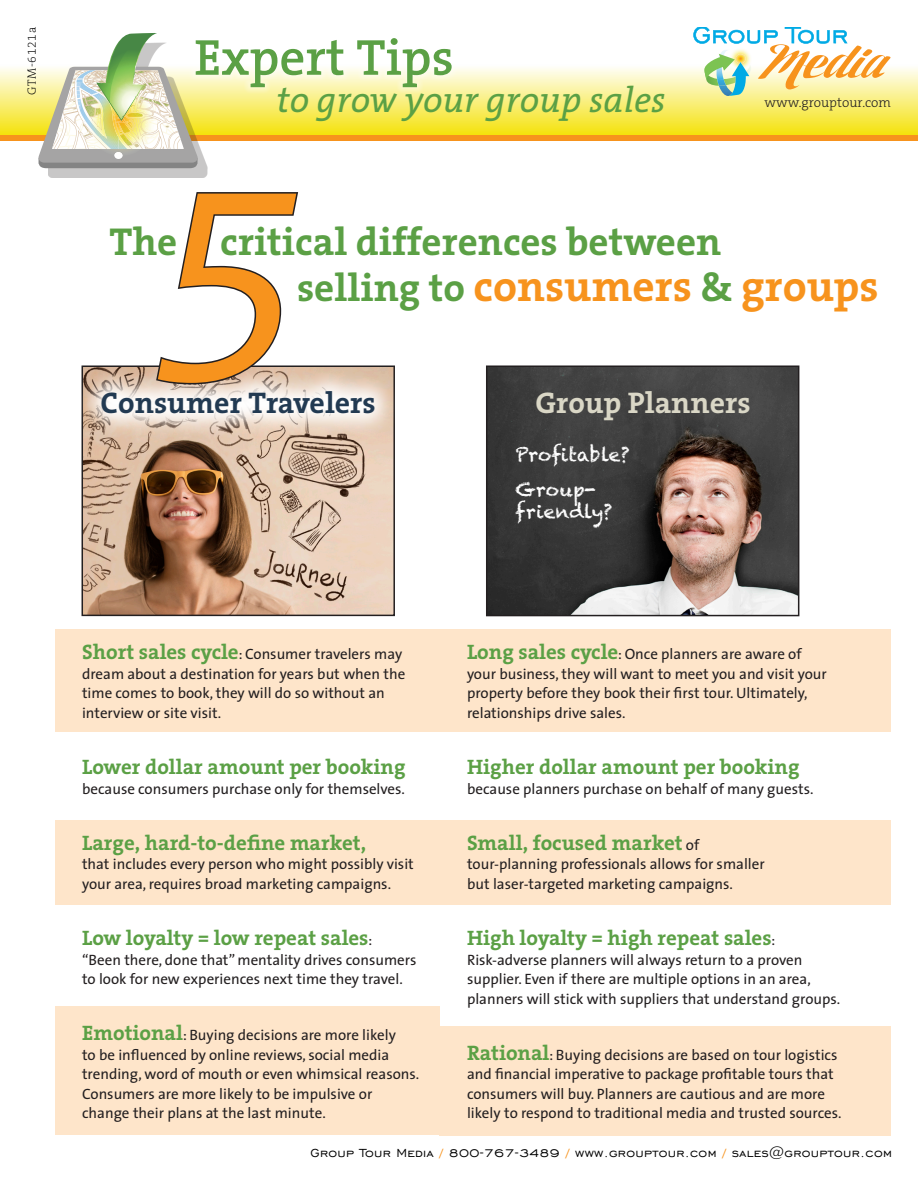
<style>
.page{position:relative;width:918px;height:1188px;background:#fff}
.page>*{position:absolute;margin:0;border:0;box-sizing:border-box;transform-origin:0 0}
.subhead{font:italic 300 287.25px "The Serif B4";color:#f7931d}
.t1{font:600 51px "The Serif B6";color:#5ba045}
.subhead-2{font:700 43.5px "The Serif B7";color:#f7931d}
.subhead-3{font:700 39.15px "The Serif B7";color:#5ba045}
.t2{font:italic 36px "The Serif B5 Plain";color:#5ba045}
.subhead-4{font:700 30px "The Serif B7";color:#223a52}
.subhead-5{font:700 30px "The Serif B7";color:#dad7c6}
.list{font:700 21px "The Serif B7";color:#5ba045}
.body_copy_minion_10{font:18.75px/22.5px "Chalkduster";color:#fff}
.list-2{font:15px/19.5px "The Sans";color:#231f20}
.t3{font:15px "Engravers Gothic BT";letter-spacing:.02em;color:#000}
.box_title{font:300 13.5px "The Serif B3";color:#231f20}
.t4{font:200 12px "The Serif B2";letter-spacing:.06em;color:#000}
.s1{font-size:39.15px;color:#5ba045}
.s2{font-family:"The Serif B7";font-weight:700;font-size:21px;color:#5ba045}
.s3{font-family:"The Sans";font-weight:400;font-size:15px;color:#231f20}
.s4{color:#f7931d}
</style>
<div class="page">
<div style="left:55px;top:1007px;width:385px;height:128px;background:#fee5ca"></div>
<div style="left:440px;top:1026px;width:451px;height:109px;background:#fee5ca"></div>
<div style="left:55px;top:820px;width:836px;height:85px;background:#fee5ca"></div>
<div style="left:55px;top:629px;width:836px;height:102px;background:#fee5ca"></div>
<div style="left:0;top:65px;width:918px;height:70px;background:linear-gradient(to bottom,#fefefc,#f5e20f)"></div>
<div style="left:0;top:135px;width:918px;height:5px;background:#f7931d"></div>
<div style="left:48px;top:42px;width:159px;height:136px;background:#231f20;opacity:.25"></div>
<svg style="left:39px;top:33px;width:159px;height:135px"></svg>
<div style="left:189px;top:32px;width:269px;height:62px;background:#fff;opacity:.75"></div>
<svg style="left:693px;top:27px;width:198px;height:69px"></svg>
<img style="left:489px;top:368px;width:307px;height:245px">
<div style="left:486px;top:365px;width:313px;height:251px;border:2px solid #231f20"></div>
<img style="left:85px;top:439px;width:307px;height:174px">
<div style="left:82px;top:365px;width:313px;height:251px;border:2px solid #231f20"></div>
<svg style="left:81px;top:365px;width:314px;height:74px"></svg>
<svg style="left:154px;top:192px;width:146px;height:194px"></svg>
<p class="t4" style="left:26px;top:95px;width:70px;rotate:-90deg">GTM-6121a</p>
<p class="t1" style="left:194px;top:31px;width:261px">Expert Tips</p>
<p class="t2" style="left:276px;top:81px;width:391px">to grow your group sales</p>
<p class="box_title" style="left:765px;top:96px;width:128px">www.grouptour.com</p>
<p class="subhead" style="left:146px;top:135px;width:160px">5</p>
<p class="subhead-3" style="left:109px;top:221px;width:614px">The critical differences between</p>
<p class="subhead-2" style="left:297px;top:263px;width:583px"><span class="s1">selling to</span> consumers <span class="s1">&amp;</span> groups</p>
<p class="subhead-4" style="left:101px;top:387px;width:276px">Consumer Travelers</p>
<p class="subhead-5" style="left:536px;top:387px;width:217px">Group Planners</p>
<p class="body_copy_minion_10" style="left:516px;top:443px;width:116px">Profitable?</p>
<p class="body_copy_minion_10" style="left:516px;top:478px;width:98px">Group&shy;friendly?</p>
<p class="list-2" style="left:82px;top:644px;width:325px"><span class="s2">Short sales cycle</span>: Consumer travelers may dream about a destination for years but when the time comes to book, they will do so without an interview or site visit.</p>
<p class="list" style="left:82px;top:756px;width:325px">Lower dollar amount per booking</p>
<p class="list-2" style="left:82px;top:778px;width:324px">because consumers purchase only for themselves.</p>
<p class="list" style="left:82px;top:832px;width:286px">Large, hard-to-define market,</p>
<p class="list-2" style="left:82px;top:854px;width:333px">that includes every person who might possibly visit your area, requires broad marketing campaigns.</p>
<p class="list" style="left:82px;top:927px;width:292px">Low loyalty = low repeat sales<span class="s3">:</span></p>
<p class="list-2" style="left:82px;top:949px;width:336px">“Been there, done that” mentality drives consumers to look for new experiences next time they travel.</p>
<p class="list-2" style="left:82px;top:1025px;width:339px"><span class="s2">Emotional</span>: Buying decisions are more likely<br>to be influenced by online reviews, social media trending, word of mouth or even whimsical reasons.<br>Consumers are more likely to be impulsive or change their plans at the last minute.</p>
<p class="list-2" style="left:467px;top:644px;width:361px"><span class="s2">Long sales cycle</span>: Once planners are aware of your business, they will want to meet you and visit your property before they book their first tour. Ultimately, relationships drive sales.</p>
<p class="list" style="left:467px;top:756px;width:334px">Higher dollar amount per booking</p>
<p class="list-2" style="left:467px;top:778px;width:348px">because planners purchase on behalf of many guests.</p>
<p class="list" style="left:467px;top:832px;width:234px">Small, focused market <span class="s3">of</span></p>
<p class="list-2" style="left:467px;top:854px;width:299px">tour-planning professionals allows for smaller but laser-targeted marketing campaigns.</p>
<p class="list" style="left:467px;top:927px;width:310px">High loyalty = high repeat sales<span class="s3">:</span></p>
<p class="list-2" style="left:467px;top:949px;width:375px">Risk-adverse planners will always return to a proven supplier. Even if there are multiple options in an area, planners will stick with suppliers that understand groups.</p>
<p class="list-2" style="left:467px;top:1045px;width:376px"><span class="s2">Rational</span>: Buying decisions are based on tour logistics and financial imperative to package profitable tours that consumers will buy. Planners are cautious and are more likely to respond to traditional media and trusted sources.</p>
<p class="t3" style="left:311px;top:1145px;width:583px">Group Tour Media <span class="s4">/</span> 800-767-3489 <span class="s4">/</span> www.grouptour.com <span class="s4">/</span> sales@grouptour.com</p>
</div>
